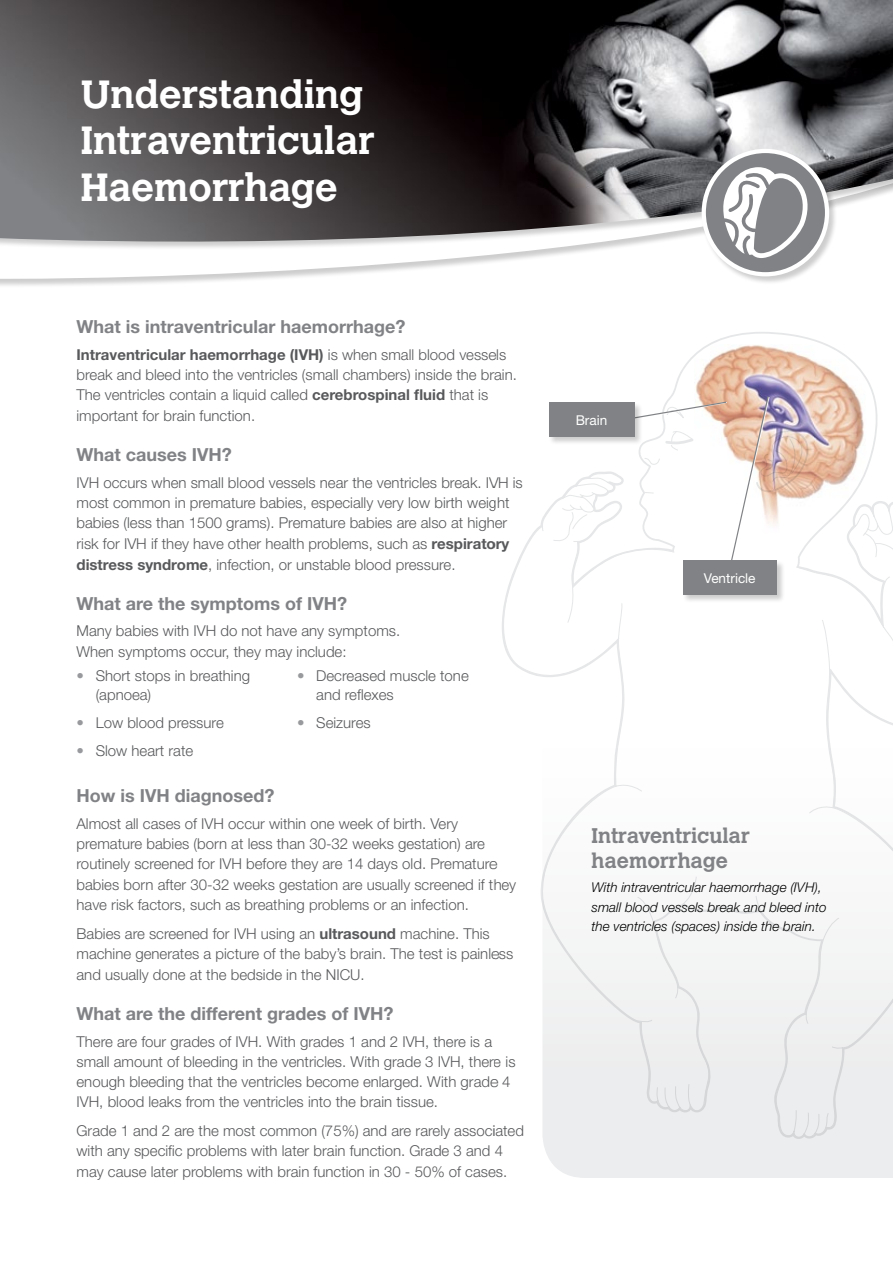
<style>
.page{position:relative;width:893px;height:1263px;background:#fff}
.page>*{position:absolute;margin:0;border:0;box-sizing:border-box;transform-origin:0 0}
.t1{font:700 39px/46.5px "Calvert";color:#fff}
.t2{font:700 21px/25.2px "Calvert";color:#808285}
.t3{font:700 18px "Helvetica Neue";color:#808285}
.t4{font:300 15px/20.2px "Helvetica Neue";color:#58595b}
.t5{font:13.65px "Helvetica Neue";color:#fff}
.t6{font:italic 300 13.5px/19.5px "Helvetica Neue";color:#000}
.s1{font-weight:700}
.s2{color:#97999c}
</style>
<div class="page">
<div style="left:543px;top:1139px;width:350px;height:39px;background:#ecedee"></div>
<svg style="left:0;top:250px;width:593px;height:34px"></svg>
<div style="left:0;top:0;width:893px;height:250px;background:#000;opacity:.2"></div>
<img style="left:0;top:0;width:893px;height:243px">
<div style="left:701px;top:148px;width:136px;height:136px;background:#000;opacity:.2"></div>
<svg style="left:702px;top:149px;width:127px;height:127px"></svg>
<svg style="left:671px;top:332px;width:207px;height:112px"></svg>
<svg style="left:502px;top:444px;width:391px;height:695px"></svg>
<svg style="left:625px;top:395px;width:191px;height:175px"></svg>
<div style="left:548px;top:402px;width:95px;height:43px;background:#000;opacity:.2"></div>
<div style="left:549px;top:402px;width:85px;height:34px;background:#808285"></div>
<div style="left:682px;top:560px;width:103px;height:43px;background:#000;opacity:.2"></div>
<div style="left:683px;top:561px;width:93px;height:34px;background:#808285"></div>
<h1 class="t1" style="left:81px;top:70px;width:295px">Understanding<br>Intraventricular<br>Haemorrhage</h1>
<p class="t3" style="left:77px;top:315px;width:330px">What is intraventricular haemorrhage?</p>
<p class="t4" style="left:77px;top:344px;width:442px"><span class="s1">Intraventricular haemorrhage (IVH)</span> is when small blood vessels break and bleed into the ventricles (small chambers) inside the brain.<br>The ventricles contain a liquid called <span class="s1">cerebrospinal fluid</span> that is important for brain function.</p>
<p class="t3" style="left:77px;top:444px;width:157px">What causes IVH?</p>
<p class="t4" style="left:77px;top:472px;width:448px">IVH occurs when small blood vessels near the ventricles break. IVH is most common in premature babies, especially very low birth weight babies (less than 1500 grams). Premature babies are also at higher risk for IVH if they have other health problems, such as <span class="s1">respiratory distress syndrome</span>, infection, or unstable blood pressure.</p>
<p class="t3" style="left:77px;top:592px;width:272px">What are the symptoms of IVH?</p>
<p class="t4" style="left:77px;top:621px;width:325px">Many babies with IVH do not have any symptoms.<br>When symptoms occur, they may include:</p>
<p class="t4" style="left:96px;top:665px;width:156px;line-height:19.5px;text-indent:-19px"><span class="s2">•</span> Short stops in breathing (apnoea)</p>
<p class="t4" style="left:77px;top:712px;width:149px"><span class="s2">•</span> Low blood pressure</p>
<p class="t4" style="left:77px;top:740px;width:118px"><span class="s2">•</span> Slow heart rate</p>
<p class="t4" style="left:316px;top:665px;width:154px;line-height:19.5px;text-indent:-19px"><span class="s2">•</span> Decreased muscle tone and reflexes</p>
<p class="t4" style="left:297px;top:712px;width:75px"><span class="s2">•</span> Seizures</p>
<p class="t3" style="left:77px;top:784px;width:199px">How is IVH diagnosed?</p>
<p class="t4" style="left:77px;top:813px;width:441px">Almost all cases of IVH occur within one week of birth. Very premature babies (born at less than 30-32 weeks gestation) are routinely screened for IVH before they are 14 days old. Premature babies born after 30-32 weeks gestation are usually screened if they have risk factors, such as breathing problems or an infection.</p>
<p class="t4" style="left:77px;top:922px;width:438px;line-height:20.7px">Babies are screened for IVH using an <span class="s1">ultrasound</span> machine. This machine generates a picture of the baby’s brain. The test is painless and usually done at the bedside in the NICU.</p>
<p class="t3" style="left:77px;top:1002px;width:319px">What are the different grades of IVH?</p>
<p class="t4" style="left:77px;top:1031px;width:441px">There are four grades of IVH. With grades 1 and 2 IVH, there is a small amount of bleeding in the ventricles. With grade 3 IVH, there is enough bleeding that the ventricles become enlarged. With grade 4<br>IVH, blood leaks from the ventricles into the brain tissue.</p>
<p class="t4" style="left:77px;top:1120px;width:449px">Grade 1 and 2 are the most common (75%) and are rarely associated with any specific problems with later brain function. Grade 3 and 4 may cause later problems with brain function in 30 - 50% of cases.</p>
<p class="t5" style="left:576px;top:412px;width:33px">Brain</p>
<p class="t5" style="left:704px;top:570px;width:53px">Ventricle</p>
<h2 class="t2" style="left:591px;top:823px;width:160px">Intraventricular haemorrhage</h2>
<p class="t6" style="left:591px;top:877px;width:237px">With intraventricular haemorrhage (IVH), small blood vessels break and bleed into the ventricles (spaces) inside the brain.</p>
</div>
